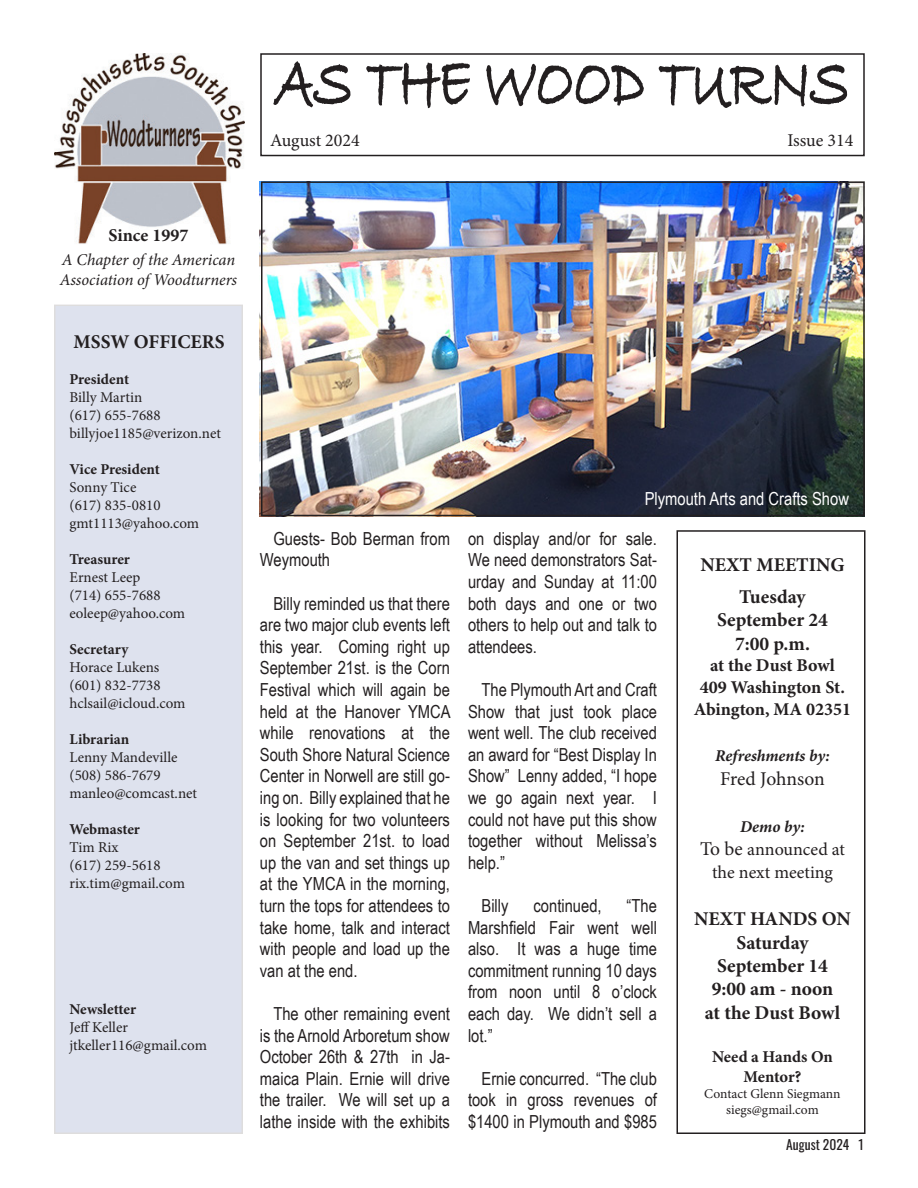
<style>
.page{position:relative;width:918px;height:1188px;background:#fff}
.page>*{position:absolute;margin:0;border:0;box-sizing:border-box;transform-origin:0 0}
.t1{font:700 75.6px "Bradley Hand ITCTT";color:#231f20;scale:.69 1}
.t2{font:700 19.5px "Minion Pro";color:#231f20}
.t3{font:19.5px "Minion Pro";letter-spacing:-.01em;color:#231f20}
.t4{font:18px/21.6px "Arial Narrow";color:#231f20;text-align:justify}
.t5{font:700 18px "Minion Pro";color:#231f20}
.t6{font:18px/23.4px "Minion Pro";color:#231f20;text-align:center}
.t7{font:18px "Arial Narrow";color:#fff}
.t8{font:italic 16.5px/19.8px "Minion Pro";letter-spacing:-.005em;color:#231f20}
.t9{font:italic 700 16.5px "Minion Pro";color:#231f20}
.t10{font:700 16.5px/19.8px "Minion Pro";letter-spacing:-.005em;color:#231f20;text-align:center}
.t11{font:15px "Minion Pro";color:#231f20}
.t12{font:700 15px "Minion Pro";letter-spacing:-.005em;color:#231f20}
.t13{font:13.5px "Minion Pro";color:#231f20}
.t14{font:13.5px "Oswald";color:#231f20}
.s1{font-size:19.5px}
</style>
<div class="page">
<img style="left:260px;top:181px;width:602px;height:335px">
<div style="left:55px;top:305px;width:187px;height:828px;background:#dee2ee"></div>
<img style="left:54px;top:54px;width:190px;height:190px">
<div style="left:260px;top:53px;width:605px;height:103px;border:2px solid #231f20"></div>
<div style="left:261px;top:181px;width:604px;height:335px;border:2px solid #231f20"></div>
<div style="left:676px;top:530px;width:190px;height:604px;border:2px solid #231f20"></div>
<p class="t1" style="left:276px;top:25px;width:833px">AS THE WOOD TURNS</p>
<p class="t6" style="left:270px;top:128px;width:91px">August 2024</p>
<p class="t6" style="left:788px;top:128px;width:67px">Issue 314</p>
<p class="t5" style="left:109px;top:223px;width:81px">Since 1997</p>
<p class="t8" style="left:60px;top:250px;width:179px">A Chapter of the American<br>Association of Woodturners</p>
<p class="t2" style="left:74px;top:328px;width:153px">MSSW OFFICERS</p>
<p class="t12" style="left:69px;top:369px;width:61px">President</p>
<p class="t11" style="left:69px;top:388px;width:74px">Billy Martin</p>
<p class="t11" style="left:69px;top:406px;width:93px">(617) 655-7688</p>
<p class="t11" style="left:69px;top:424px;width:153px">billyjoe1185@verizon.net</p>
<p class="t12" style="left:69px;top:459px;width:92px">Vice President</p>
<p class="t11" style="left:69px;top:478px;width:68px">Sonny Tice</p>
<p class="t11" style="left:69px;top:496px;width:93px">(617) 835-0810</p>
<p class="t11" style="left:69px;top:514px;width:131px">gmt1113@yahoo.com</p>
<p class="t12" style="left:69px;top:549px;width:62px">Treasurer</p>
<p class="t11" style="left:69px;top:568px;width:72px">Ernest Leep</p>
<p class="t11" style="left:69px;top:586px;width:93px">(714) 655-7688</p>
<p class="t11" style="left:69px;top:604px;width:117px">eoleep@yahoo.com</p>
<p class="t12" style="left:69px;top:639px;width:60px">Secretary</p>
<p class="t11" style="left:69px;top:658px;width:91px">Horace Lukens</p>
<p class="t11" style="left:69px;top:676px;width:93px">(601) 832-7738</p>
<p class="t11" style="left:69px;top:694px;width:118px">hclsail@icloud.com</p>
<p class="t12" style="left:69px;top:729px;width:61px">Librarian</p>
<p class="t11" style="left:69px;top:748px;width:110px">Lenny Mandeville</p>
<p class="t11" style="left:69px;top:766px;width:93px">(508) 586-7679</p>
<p class="t11" style="left:69px;top:784px;width:129px">manleo@comcast.net</p>
<p class="t12" style="left:69px;top:819px;width:72px">Webmaster</p>
<p class="t11" style="left:69px;top:838px;width:51px">Tim Rix</p>
<p class="t11" style="left:69px;top:856px;width:93px">(617) 259-5618</p>
<p class="t11" style="left:69px;top:874px;width:117px">rix.tim@gmail.com</p>
<p class="t12" style="left:69px;top:999px;width:68px">Newsletter</p>
<p class="t11" style="left:69px;top:1018px;width:60px">Jeff Keller</p>
<p class="t11" style="left:69px;top:1036px;width:139px">jtkeller116@gmail.com</p>
<p class="t4" style="left:260px;top:527px;width:192px;text-indent:14px">Guests- Bob Berman from<br>Weymouth</p>
<p class="t4" style="left:260px;top:592px;width:192px;text-indent:14px">Billy reminded us that there are two major club events left this year. Coming right up September 21st. is the Corn Festival which will again be held at the Hanover YMCA while renovations at the South Shore Natural Science Center in Norwell are still go&shy;ing on. Billy explained that he is looking for two volunteers on September 21st. to load up the van and set things up at the YMCA in the morning, turn the tops for attendees to take home, talk and interact with people and load up the van at the end.</p>
<p class="t4" style="left:260px;top:1002px;width:192px;text-indent:14px">The other remaining event is the Arnold Arboretum show October 26th &amp; 27th in Ja&shy;maica Plain. Ernie will drive the trailer. We will set up a lathe inside with the exhibits</p>
<p class="t7" style="left:645px;top:485px;width:206px">Plymouth Arts and Crafts Show</p>
<p class="t4" style="left:468px;top:527px;width:191px">on display and/or for sale.<br>We need demonstrators Sat&shy;urday and Sunday at 11:00 both days and one or two others to help out and talk to attendees.</p>
<p class="t4" style="left:468px;top:678px;width:191px;text-indent:14px">The Plymouth Art and Craft Show that just took place went well. The club received an award for “Best Display In Show” Lenny added, “I hope we go again next year. I could not have put this show together without Melissa’s help.”</p>
<p class="t4" style="left:482px;top:894px;width:29px">Billy</p>
<p class="t4" style="left:534px;top:894px;width:70px">continued,</p>
<p class="t4" style="left:468px;top:894px;width:190px;text-indent:159px">“The Marshfield Fair went well also. It was a huge time commitment running 10 days from noon until 8 o’clock each day. We didn’t sell a lot.”</p>
<p class="t4" style="left:468px;top:1067px;width:191px;text-indent:14px">Ernie concurred. “The club took in gross revenues of $1400 in Plymouth and $985</p>
<p class="t2" style="left:700px;top:551px;width:146px">NEXT MEETING</p>
<p class="t2" style="left:739px;top:583px;width:68px">Tuesday</p>
<p class="t2" style="left:717px;top:607px;width:112px">September 24</p>
<p class="t2" style="left:735px;top:630px;width:76px">7:00 p.m.</p>
<p class="t5" style="left:710px;top:653px;width:126px">at the Dust Bowl</p>
<p class="t5" style="left:700px;top:675px;width:147px">409 Washington St.</p>
<p class="t5" style="left:694px;top:696px;width:159px">Abington, MA 02351</p>
<p class="t9" style="left:715px;top:744px;width:116px">Refreshments by:</p>
<p class="t3" style="left:720px;top:766px;width:106px">Fred Johnson</p>
<p class="t9" style="left:740px;top:815px;width:66px">Demo by:</p>
<p class="t6" style="left:700px;top:838px;width:146px"><span class="s1">To be</span> announced at the next meeting</p>
<p class="t2" style="left:694px;top:905px;width:158px">NEXT HANDS ON</p>
<p class="t2" style="left:736px;top:929px;width:74px">Saturday</p>
<p class="t2" style="left:717px;top:952px;width:112px">September 14</p>
<p class="t2" style="left:712px;top:976px;width:123px">9:00 am - noon</p>
<p class="t2" style="left:705px;top:999px;width:137px">at the Dust Bowl</p>
<p class="t10" style="left:712px;top:1047px;width:122px">Need a Hands On<br>Mentor?</p>
<p class="t13" style="left:704px;top:1085px;width:138px">Contact Glenn Siegmann</p>
<p class="t13" style="left:726px;top:1101px;width:94px">siegs@gmail.com</p>
<p class="t14" style="left:786px;top:1133px;width:79px">August 2024 1</p>
</div>
